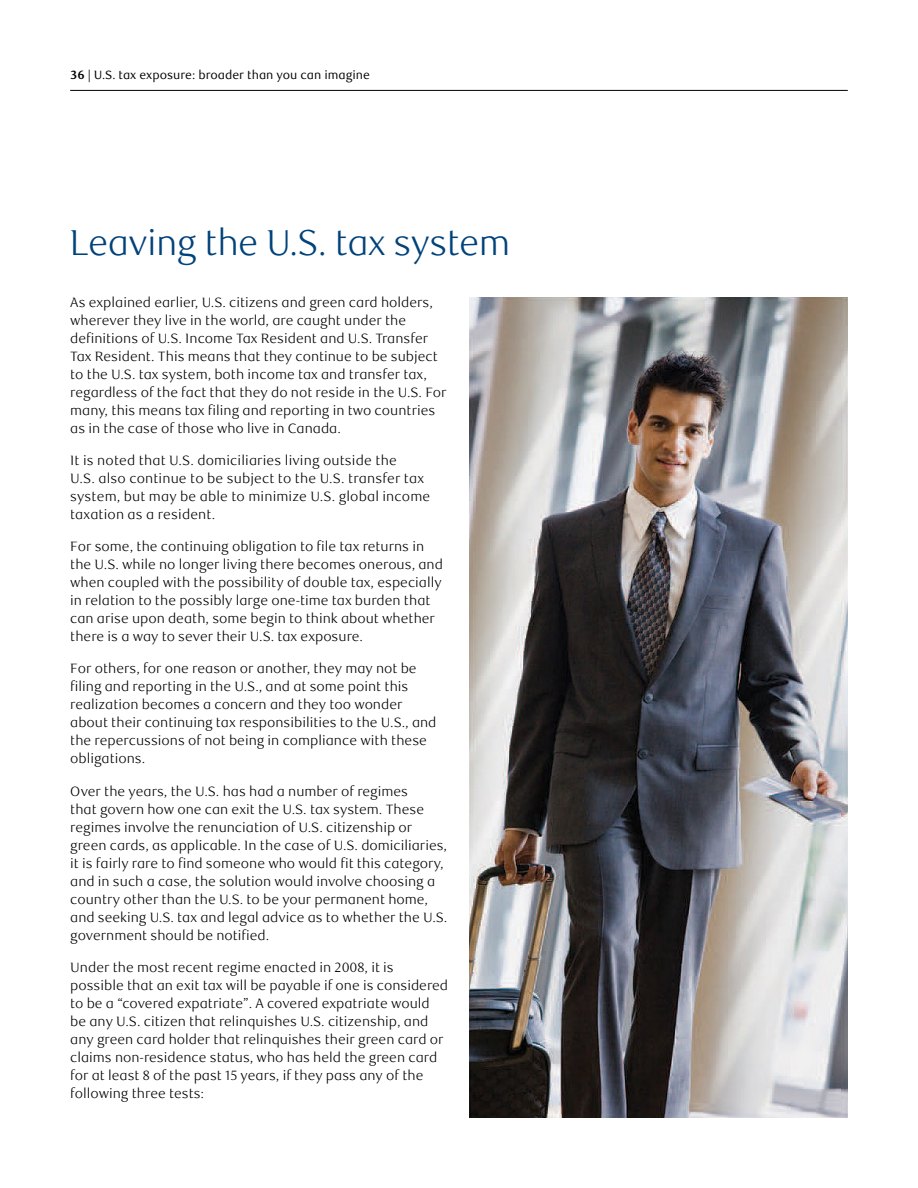
<style>
.page{position:relative;width:918px;height:1188px;background:#fff}
.page>*{position:absolute;margin:0;border:0;box-sizing:border-box;transform-origin:0 0}
.t1{font:300 36px "RBC Display";color:#00427a}
.t2{font:300 13.5px/18px "RBC Text";color:#000}
.t3{font:12px "RBC Text";color:#000}
.s1{font-weight:700}
</style>
<div class="page">
<hr style="left:70px;top:90px;width:778px;height:1px;background:#000">
<img style="left:470px;top:297px;width:378px;height:821px">
<p class="t3" style="left:71px;top:68px;width:301px"><span class="s1">36</span> | U.S. tax exposure: broader than you can imagine</p>
<h1 class="t1" style="left:70px;top:222px;width:441px">Leaving the U.S. tax system</h1>
<p class="t2" style="left:70px;top:293px;width:378px">As explained earlier, U.S. citizens and green card holders, wherever they live in the world, are caught under the definitions of U.S. Income Tax Resident and U.S. Transfer Tax Resident. This means that they continue to be subject to the U.S. tax system, both income tax and transfer tax, regardless of the fact that they do not reside in the U.S. For many, this means tax filing and reporting in two countries as in the case of those who live in Canada.</p>
<p class="t2" style="left:70px;top:452px;width:362px">It is noted that U.S. domiciliaries living outside the<br>U.S. also continue to be subject to the U.S. transfer tax system, but may be able to minimize U.S. global income taxation as a resident.</p>
<p class="t2" style="left:70px;top:538px;width:374px">For some, the continuing obligation to file tax returns in the U.S. while no longer living there becomes onerous, and when coupled with the possibility of double tax, especially in relation to the possibly large one-time tax burden that can arise upon death, some begin to think about whether there is a way to sever their U.S. tax exposure.</p>
<p class="t2" style="left:70px;top:660px;width:368px">For others, for one reason or another, they may not be filing and reporting in the U.S., and at some point this realization becomes a concern and they too wonder about their continuing tax responsibilities to the U.S., and the repercussions of not being in compliance with these obligations.</p>
<p class="t2" style="left:70px;top:782px;width:379px">Over the years, the U.S. has had a number of regimes<br>that govern how one can exit the U.S. tax system. These regimes involve the renunciation of U.S. citizenship or green cards, as applicable. In the case of U.S. domiciliaries, it is fairly rare to find someone who would fit this category, and in such a case, the solution would involve choosing a country other than the U.S. to be your permanent home, and seeking U.S. tax and legal advice as to whether the U.S. government should be notified.</p>
<p class="t2" style="left:70px;top:959px;width:379px">Under the most recent regime enacted in 2008, it is possible that an exit tax will be payable if one is considered to be a “covered expatriate”. A covered expatriate would be any U.S. citizen that relinquishes U.S. citizenship, and any green card holder that relinquishes their green card or claims non-residence status, who has held the green card for at least 8 of the past 15 years, if they pass any of the following three tests:</p>
</div>
